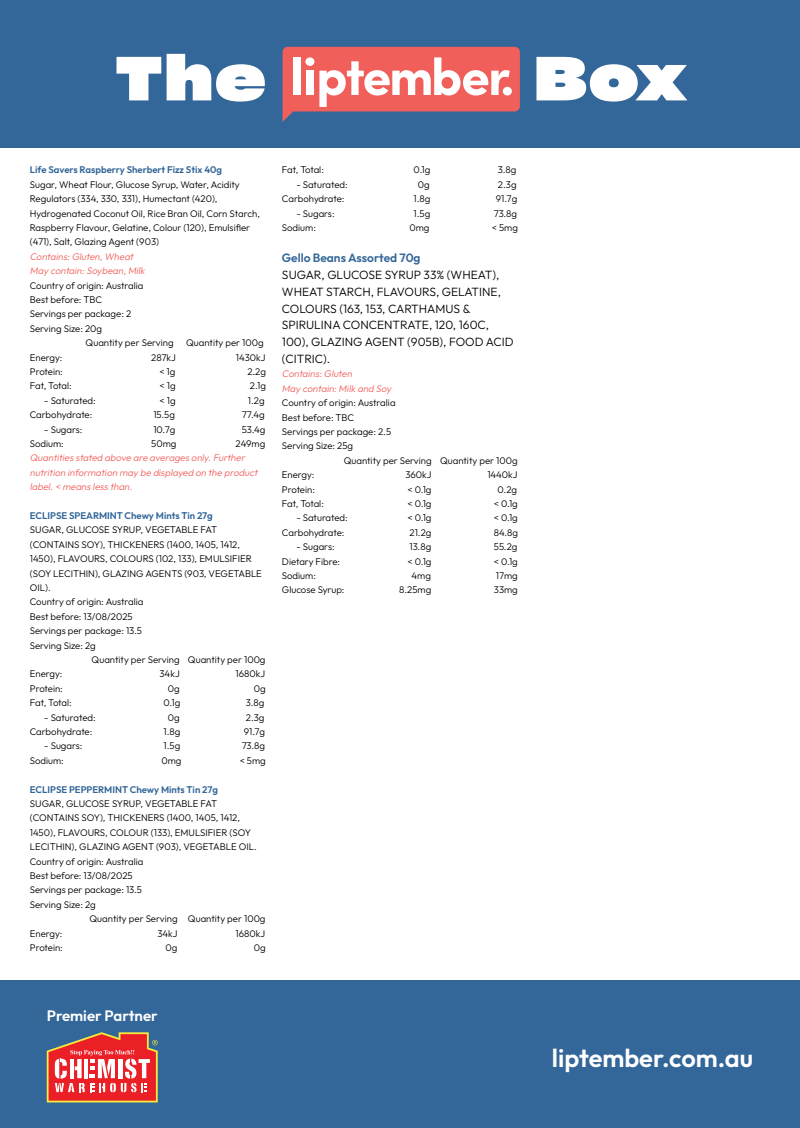
<style>
.page{position:relative;width:800px;height:1128px;background:#fff}
.page>*{position:absolute;margin:0;border:0;box-sizing:border-box;transform-origin:0 0}
.t1{font:60.52px "Sharp Grotesk Bold 25";letter-spacing:.025em;color:#fff}
.t2{font:600 25.36px "Outfit";color:#fff}
.t3{font:600 15.04px "Outfit";color:#fff}
.t4{font:300 12px/16.8px "Outfit";color:#000}
.t5{font:600 12px "Outfit";color:#369}
.t6{font:300 9.6px/14.4px "Outfit";color:#000}
.t7{font:italic 300 9.6px/14.4px "Outfit";color:#f15f5a}
.t8{font:600 9.6px "Outfit";color:#369}
</style>
<div class="page">
<div style="left:0;top:0;width:800px;height:148px;background:#369"></div>
<div style="left:0;top:980px;width:800px;height:148px;background:#369"></div>
<svg style="left:283px;top:47px;width:237px;height:75px;background:#d98285"></svg>
<svg style="left:47px;top:1032px;width:111px;height:70px;background:#de615d"></svg>
<h1 class="t1" style="left:115px;top:28px;width:152px">The</h1>
<h1 class="t1" style="left:534px;top:28px;width:152px">Box</h1>
<p class="t8" style="left:30px;top:164px;width:194px">Life Savers Raspberry Sherbert Fizz Stix 40g</p>
<p class="t6" style="left:30px;top:177px;width:232px">Sugar, Wheat Flour, Glucose Syrup, Water, Acidity Regulators (334, 330, 331), Humectant (420), Hydrogenated Coconut Oil, Rice Bran Oil, Corn Starch, Raspberry Flavour, Gelatine, Colour (120), Emulsifier (471), Salt, Glazing Agent (903)</p>
<p class="t7" style="left:30px;top:249px;width:119px">Contains:Gluten,Wheat<br>May contain:Soybean,Milk</p>
<p class="t6" style="left:30px;top:278px;width:115px">Country of origin: Australia</p>
<p class="t6" style="left:30px;top:293px;width:74px">Best before: TBC</p>
<p class="t6" style="left:30px;top:307px;width:103px">Servings per package: 2</p>
<p class="t6" style="left:30px;top:321px;width:74px">Serving Size: 20g</p>
<p class="t6" style="left:86px;top:336px;width:90px">Quantity per Serving</p>
<p class="t6" style="left:186px;top:336px;width:79px">Quantity per 100g</p>
<p class="t6" style="left:30px;top:350px;width:34px">Energy:</p>
<p class="t6" style="left:151px;top:350px;width:26px">287kJ</p>
<p class="t6" style="left:236px;top:350px;width:31px">1430kJ</p>
<p class="t6" style="left:30px;top:365px;width:35px">Protein:</p>
<p class="t6" style="left:159px;top:365px;width:18px">&lt; 1g</p>
<p class="t6" style="left:247px;top:365px;width:20px">2.2g</p>
<p class="t6" style="left:30px;top:379px;width:43px">Fat, Total:</p>
<p class="t6" style="left:160px;top:379px;width:18px">&lt; 1g</p>
<p class="t6" style="left:250px;top:379px;width:17px">2.1g</p>
<p class="t6" style="left:44px;top:393px;width:53px">- Saturated:</p>
<p class="t6" style="left:160px;top:393px;width:18px">&lt; 1g</p>
<p class="t6" style="left:248px;top:393px;width:18px">1.2g</p>
<p class="t6" style="left:30px;top:408px;width:64px">Carbohydrate:</p>
<p class="t6" style="left:153px;top:408px;width:23px">15.5g</p>
<p class="t6" style="left:242px;top:408px;width:25px">77.4g</p>
<p class="t6" style="left:44px;top:422px;width:40px">- Sugars:</p>
<p class="t6" style="left:153px;top:422px;width:24px">10.7g</p>
<p class="t6" style="left:242px;top:422px;width:25px">53.4g</p>
<p class="t6" style="left:30px;top:437px;width:36px">Sodium:</p>
<p class="t6" style="left:151px;top:437px;width:27px">50mg</p>
<p class="t6" style="left:236px;top:437px;width:31px">249mg</p>
<p class="t7" style="left:30px;top:451px;width:231px">Quantities stated above are averages only.Further nutrition information may be displayed on the product label.&lt; means less than.</p>
<p class="t8" style="left:30px;top:509px;width:184px">ECLIPSE SPEARMINT Chewy Mints Tin 27g</p>
<p class="t6" style="left:30px;top:523px;width:189px">SUGAR, GLUCOSE SYRUP, VEGETABLE FAT</p>
<p class="t6" style="left:30px;top:537px;width:212px">(CONTAINS SOY), THICKENERS (1400, 1405, 1412,</p>
<p class="t6" style="left:30px;top:552px;width:223px">1450), FLAVOURS, COLOURS (102, 133), EMULSIFIER</p>
<p class="t6" style="left:30px;top:566px;width:234px">(SOY LECITHIN), GLAZING AGENTS (903, VEGETABLE</p>
<p class="t6" style="left:30px;top:581px;width:23px">OIL).</p>
<p class="t6" style="left:30px;top:595px;width:115px">Country of origin: Australia</p>
<p class="t6" style="left:30px;top:609px;width:104px">Best before: 13/08/2025</p>
<p class="t6" style="left:30px;top:624px;width:114px">Servings per package: 13.5</p>
<p class="t6" style="left:30px;top:638px;width:68px">Serving Size: 2g</p>
<p class="t6" style="left:92px;top:653px;width:176px">Quantity per Serving Quantity per 100g</p>
<p class="t6" style="left:30px;top:667px;width:34px">Energy:</p>
<p class="t6" style="left:159px;top:667px;width:22px">34kJ</p>
<p class="t6" style="left:235px;top:667px;width:31px">1680kJ</p>
<p class="t6" style="left:30px;top:681px;width:35px">Protein:</p>
<p class="t6" style="left:168px;top:681px;width:13px">0g</p>
<p class="t6" style="left:254px;top:681px;width:13px">0g</p>
<p class="t6" style="left:30px;top:696px;width:43px">Fat, Total:</p>
<p class="t6" style="left:164px;top:696px;width:18px">0.1g</p>
<p class="t6" style="left:246px;top:696px;width:20px">3.8g</p>
<p class="t6" style="left:44px;top:710px;width:53px">- Saturated:</p>
<p class="t6" style="left:168px;top:710px;width:13px">0g</p>
<p class="t6" style="left:246px;top:710px;width:20px">2.3g</p>
<p class="t6" style="left:30px;top:725px;width:64px">Carbohydrate:</p>
<p class="t6" style="left:164px;top:725px;width:18px">1.8g</p>
<p class="t6" style="left:244px;top:725px;width:23px">91.7g</p>
<p class="t6" style="left:44px;top:739px;width:40px">- Sugars:</p>
<p class="t6" style="left:164px;top:739px;width:18px">1.5g</p>
<p class="t6" style="left:242px;top:739px;width:25px">73.8g</p>
<p class="t6" style="left:30px;top:753px;width:36px">Sodium:</p>
<p class="t6" style="left:162px;top:753px;width:22px">0mg</p>
<p class="t6" style="left:240px;top:753px;width:28px">&lt; 5mg</p>
<p class="t8" style="left:30px;top:783px;width:190px">ECLIPSE PEPPERMINT Chewy Mints Tin 27g</p>
<p class="t6" style="left:30px;top:797px;width:189px">SUGAR, GLUCOSE SYRUP, VEGETABLE FAT</p>
<p class="t6" style="left:30px;top:811px;width:212px">(CONTAINS SOY), THICKENERS (1400, 1405, 1412,</p>
<p class="t6" style="left:30px;top:825px;width:223px">1450), FLAVOURS, COLOUR (133), EMULSIFIER (SOY</p>
<p class="t6" style="left:30px;top:840px;width:229px">LECITHIN), GLAZING AGENT (903), VEGETABLE OIL.</p>
<p class="t6" style="left:30px;top:854px;width:115px">Country of origin: Australia</p>
<p class="t6" style="left:30px;top:869px;width:104px">Best before: 13/08/2025</p>
<p class="t6" style="left:30px;top:883px;width:114px">Servings per package: 13.5</p>
<p class="t6" style="left:30px;top:897px;width:68px">Serving Size: 2g</p>
<p class="t6" style="left:90px;top:912px;width:178px">Quantity per Serving Quantity per 100g</p>
<p class="t6" style="left:30px;top:926px;width:34px">Energy:</p>
<p class="t6" style="left:157px;top:926px;width:22px">34kJ</p>
<p class="t6" style="left:235px;top:926px;width:31px">1680kJ</p>
<p class="t6" style="left:30px;top:941px;width:35px">Protein:</p>
<p class="t6" style="left:166px;top:941px;width:13px">0g</p>
<p class="t6" style="left:254px;top:941px;width:13px">0g</p>
<p class="t6" style="left:282px;top:163px;width:43px">Fat, Total:</p>
<p class="t6" style="left:414px;top:163px;width:18px">0.1g</p>
<p class="t6" style="left:498px;top:163px;width:20px">3.8g</p>
<p class="t6" style="left:296px;top:177px;width:53px">- Saturated:</p>
<p class="t6" style="left:418px;top:177px;width:13px">0g</p>
<p class="t6" style="left:498px;top:177px;width:20px">2.3g</p>
<p class="t6" style="left:282px;top:192px;width:64px">Carbohydrate:</p>
<p class="t6" style="left:414px;top:192px;width:18px">1.8g</p>
<p class="t6" style="left:496px;top:192px;width:23px">91.7g</p>
<p class="t6" style="left:296px;top:206px;width:40px">- Sugars:</p>
<p class="t6" style="left:414px;top:206px;width:18px">1.5g</p>
<p class="t6" style="left:494px;top:206px;width:25px">73.8g</p>
<p class="t6" style="left:282px;top:221px;width:36px">Sodium:</p>
<p class="t6" style="left:410px;top:221px;width:22px">0mg</p>
<p class="t6" style="left:492px;top:221px;width:28px">&lt; 5mg</p>
<p class="t5" style="left:282px;top:250px;width:140px">Gello Beans Assorted 70g</p>
<p class="t4" style="left:282px;top:267px;width:233px">SUGAR, GLUCOSE SYRUP 33% (WHEAT),<br>WHEAT STARCH, FLAVOURS, GELATINE,<br>COLOURS (163, 153, CARTHAMUS &amp;<br>SPIRULINA CONCENTRATE, 120, 160C,<br>100), GLAZING AGENT (905B), FOOD ACID (CITRIC).</p>
<p class="t7" style="left:282px;top:367px;width:113px">Contains:Gluten<br>May contain:Milk and Soy</p>
<p class="t6" style="left:282px;top:396px;width:115px">Country of origin: Australia</p>
<p class="t6" style="left:282px;top:410px;width:74px">Best before: TBC</p>
<p class="t6" style="left:282px;top:425px;width:111px">Servings per package: 2.5</p>
<p class="t6" style="left:282px;top:439px;width:73px">Serving Size: 25g</p>
<p class="t6" style="left:344px;top:453px;width:176px">Quantity per Serving Quantity per 100g</p>
<p class="t6" style="left:282px;top:468px;width:34px">Energy:</p>
<p class="t6" style="left:405px;top:468px;width:28px">360kJ</p>
<p class="t6" style="left:487px;top:468px;width:32px">1440kJ</p>
<p class="t6" style="left:282px;top:482px;width:35px">Protein:</p>
<p class="t6" style="left:407px;top:482px;width:26px">&lt; 0.1g</p>
<p class="t6" style="left:498px;top:482px;width:21px">0.2g</p>
<p class="t6" style="left:282px;top:497px;width:43px">Fat, Total:</p>
<p class="t6" style="left:407px;top:497px;width:26px">&lt; 0.1g</p>
<p class="t6" style="left:494px;top:497px;width:26px">&lt; 0.1g</p>
<p class="t6" style="left:296px;top:511px;width:53px">- Saturated:</p>
<p class="t6" style="left:407px;top:511px;width:26px">&lt; 0.1g</p>
<p class="t6" style="left:494px;top:511px;width:26px">&lt; 0.1g</p>
<p class="t6" style="left:282px;top:525px;width:64px">Carbohydrate:</p>
<p class="t6" style="left:410px;top:525px;width:23px">21.2g</p>
<p class="t6" style="left:494px;top:525px;width:26px">84.8g</p>
<p class="t6" style="left:296px;top:540px;width:40px">- Sugars:</p>
<p class="t6" style="left:410px;top:540px;width:23px">13.8g</p>
<p class="t6" style="left:494px;top:540px;width:25px">55.2g</p>
<p class="t6" style="left:282px;top:554px;width:60px">Dietary Fibre:</p>
<p class="t6" style="left:407px;top:554px;width:26px">&lt; 0.1g</p>
<p class="t6" style="left:494px;top:554px;width:26px">&lt; 0.1g</p>
<p class="t6" style="left:282px;top:569px;width:36px">Sodium:</p>
<p class="t6" style="left:412px;top:569px;width:21px">4mg</p>
<p class="t6" style="left:496px;top:569px;width:23px">17mg</p>
<p class="t6" style="left:282px;top:583px;width:64px">Glucose Syrup:</p>
<p class="t6" style="left:399px;top:583px;width:34px">8.25mg</p>
<p class="t6" style="left:494px;top:583px;width:26px">33mg</p>
<h3 class="t3" style="left:47px;top:1006px;width:112px">Premier Partner</h3>
<h2 class="t2" style="left:552px;top:1041px;width:203px">liptember.com.au</h2>
</div>
